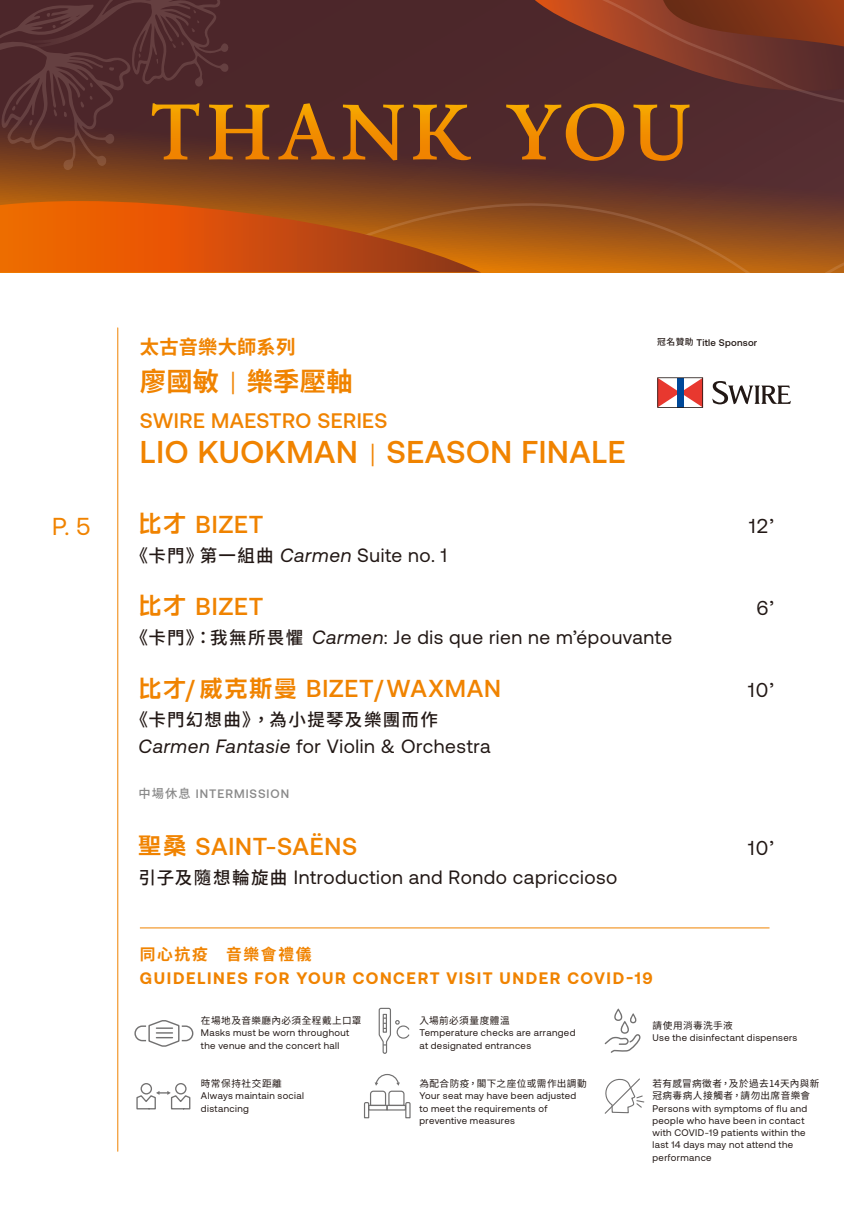
<style>
.page{position:relative;width:844px;height:1226px;background:#fff}
.page>*{position:absolute;margin:0;border:0;box-sizing:border-box;transform-origin:0 0}
.t1{font:500 31.5px "Aeonik";letter-spacing:.02em;color:#f08300}
.t2{font:700 26.25px "Noto Sans CJ Ktc";letter-spacing:.01em;color:#f08300}
.t3{font:500 24.5px "Aeonik";letter-spacing:.03em;color:#f08300}
.t4{font:24.5px "Aeonik";color:#f08300}
.t5{font:500 21px "Aeonik";letter-spacing:.02em;color:#f08300}
.t6{font:20.12px "Aeonik";color:#221815}
.t7{font:19.25px "Aeonik";letter-spacing:.03em;color:#221815}
.t8{font:700 19.25px "Noto Sans CJ Ktc";letter-spacing:.01em;color:#f08300}
.t9{font:500 17.5px "Noto Sans CJ Ktc";letter-spacing:.07em;color:#221815}
.t10{font:700 16.62px "Aeonik";letter-spacing:.095em;color:#f08300}
.t11{font:700 15.75px "Noto Sans CJ Ktc";letter-spacing:.105em;color:#f08300}
.t12{font:500 12.25px "Aeonik";letter-spacing:.08em;color:#898989}
.t13{font:9.62px/12.2px "Aeonik";letter-spacing:.04em;color:#221815}
.t14{font:9.62px/12.2px "Noto Sans CJ Ktc";letter-spacing:.045em;color:#221815}
.t15{font:500 9.62px "Aeonik";letter-spacing:.025em;color:#221815}
.s1{font-family:"Aktiv Hei Hant";font-weight:300}
.s2{font-family:"Aktiv Hei Hant";font-weight:300;font-size:26.25px}
.s3{font-family:"Noto Sans HK";font-size:8.75px}
.s4{font-family:"Aktiv Hei Hant";font-weight:700;font-size:22.75px}
.s5{font-family:"Noto Sans CJ Ktc";font-weight:500;font-size:17.5px}
.s6{font-style:italic}
.s7{font-family:"Noto Sans CJ Ktc"}
</style>
<div class="page">
<hr style="left:140px;top:927px;width:629px;height:1px;background:#f08300">
<hr style="left:117px;top:328px;width:1px;height:823px;background:#f08300">
<svg style="left:604px;top:1008px;width:36px;height:45px"></svg>
<svg style="left:134px;top:1020px;width:60px;height:27px"></svg>
<svg style="left:378px;top:1007px;width:31px;height:46px"></svg>
<div style="left:140px;top:1082px;width:12px;height:12px;border:1px solid #727171;border-radius:50%"></div>
<div style="left:175px;top:1082px;width:11px;height:12px;border:1px solid #727171;border-radius:50%"></div>
<svg style="left:136px;top:1090px;width:54px;height:19px"></svg>
<svg style="left:363px;top:1074px;width:47px;height:44px"></svg>
<svg style="left:605px;top:1078px;width:40px;height:35px"></svg>
<svg style="left:657px;top:377px;width:45px;height:31px"></svg>
<svg style="left:712px;top:381px;width:78px;height:23px"></svg>
<svg style="left:0;top:0;width:843px;height:201px;background:#5e3127"></svg>
<svg style="left:0;top:201px;width:843px;height:71px;background:#b65512"></svg>
<svg style="left:278px;top:103px;width:57px;height:57px;background:#7d451d"></svg>
<svg style="left:343px;top:104px;width:60px;height:56px;background:#8a4f1a"></svg>
<svg style="left:413px;top:104px;width:58px;height:56px;background:#8e511a"></svg>
<svg style="left:506px;top:0;width:337px;height:161px;background:#6b3527"></svg>
<svg style="left:0;top:0;width:269px;height:170px;background:#5c322a"></svg>
<h3 class="t4" style="left:52px;top:512px;width:40px">P. 5</h3>
<h3 class="t8" style="left:140px;top:336px;width:157px">太古音樂大師系列</h3>
<h2 class="t2" style="left:140px;top:366px;width:214px">廖國敏 <span class="s1">|</span> 樂季壓軸</h2>
<h3 class="t5" style="left:140px;top:408px;width:249px">SWIRE MAESTRO SERIES</h3>
<h1 class="t1" style="left:140px;top:434px;width:487px">LIO KUOKMAN <span class="s2">|</span> SEASON FINALE</h1>
<p class="t15" style="left:657px;top:337px;width:101px"><span class="s3">冠名贊助</span> Title Sponsor</p>
<h3 class="t3" style="left:139px;top:510px;width:126px"><span class="s4">比才</span> BIZET</h3>
<h3 class="t7" style="left:130px;top:544px;width:318px"><span class="s5">《卡門》第一組曲</span> <span class="s6">Carmen</span> Suite no. 1</h3>
<h3 class="t3" style="left:139px;top:592px;width:126px"><span class="s4">比才</span> BIZET</h3>
<h3 class="t7" style="left:130px;top:626px;width:543px"><span class="s5">《卡門》：我無所畏懼</span> <span class="s6">Carmen</span>: Je dis que rien ne m’épouvante</h3>
<h3 class="t3" style="left:139px;top:675px;width:364px"><span class="s4">比才</span>/ <span class="s4">威克斯曼</span> BIZET/ WAXMAN</h3>
<h3 class="t9" style="left:130px;top:710px;width:309px">《卡門幻想曲》，為小提琴及樂團而作</h3>
<h3 class="t7" style="left:139px;top:735px;width:353px"><span class="s6">Carmen Fantasie</span> for Violin &amp; Orchestra</h3>
<p class="t12" style="left:139px;top:787px;width:152px"><span class="s7">中場休息</span> INTERMISSION</p>
<h3 class="t3" style="left:139px;top:832px;width:220px"><span class="s4">聖桑</span> SAINT-SAËNS</h3>
<h3 class="t7" style="left:139px;top:866px;width:480px"><span class="s5">引子及隨想輪旋曲</span> Introduction and Rondo capriccioso</h3>
<h3 class="t11" style="left:140px;top:945px;width:173px">同心抗疫　音樂會禮儀</h3>
<h3 class="t10" style="left:140px;top:968px;width:514px">GUIDELINES FOR YOUR CONCERT VISIT UNDER COVID-19</h3>
<h3 class="t6" style="left:749px;top:515px;width:26px">12’</h3>
<h3 class="t6" style="left:756px;top:596px;width:19px">6’</h3>
<h3 class="t6" style="left:748px;top:679px;width:27px">10’</h3>
<h3 class="t6" style="left:748px;top:836px;width:27px">10’</h3>
<p class="t14" style="left:201px;top:1014px;width:162px">在場地及音樂廳內必須全程戴上口罩</p>
<p class="t13" style="left:201px;top:1026px;width:149px">Masks must be worn throughout the venue and the concert hall</p>
<p class="t14" style="left:201px;top:1077px;width:82px">時常保持社交距離</p>
<p class="t13" style="left:201px;top:1089px;width:105px">Always maintain social distancing</p>
<p class="t14" style="left:419px;top:1014px;width:92px">入場前必須量度體溫</p>
<p class="t13" style="left:419px;top:1026px;width:157px">Temperature checks are arranged at designated entrances</p>
<p class="t14" style="left:419px;top:1077px;width:169px">為配合防疫，閣下之座位或需作出調動</p>
<p class="t13" style="left:419px;top:1089px;width:158px">Your seat may have been adjusted to meet the requirements of preventive measures</p>
<p class="t14" style="left:652px;top:1019px;width:82px">請使用消毒洗手液</p>
<p class="t13" style="left:652px;top:1031px;width:146px">Use the disinfectant dispensers</p>
<p class="t14" style="left:652px;top:1077px;width:168px">若有感冒病徵者，及於過去14天內與新冠病毒病人接觸者，請勿出席音樂會</p>
<p class="t13" style="left:652px;top:1101px;width:156px">Persons with symptoms of flu and people who have been in contact with COVID-19 patients within the last 14 days may not attend the performance</p>
</div>
